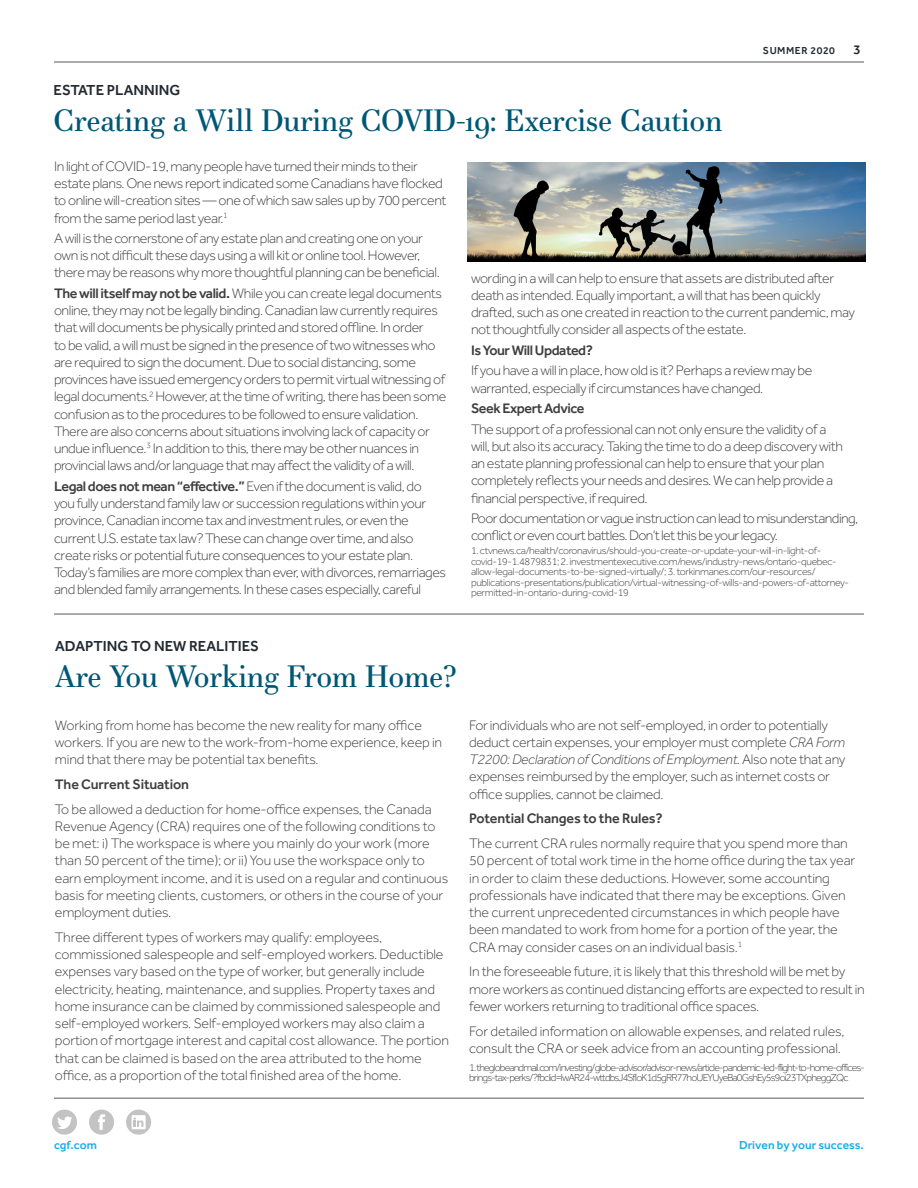
<style>
.page{position:relative;width:918px;height:1188px;background:#fff}
.page>*{position:absolute;margin:0;border:0;box-sizing:border-box;transform-origin:0 0}
.t1{font:30px "Essonnes Text";letter-spacing:-.01em;color:#005775}
.Title_Header{font:500 15px "Effra";color:#222a32}
.t2{font:300 14.25px/17.2px "Effra";letter-spacing:-.03em;color:#3e3e3f}
.t3{font:300 14.25px/17.2px "Effra";letter-spacing:-.01em;color:#3e3e3f}
.t4{font:500 14.25px "Effra";letter-spacing:-.01em;color:#3e3e3f}
.t5{font:500 14.25px "Effra";letter-spacing:-.03em;color:#3e3e3f}
.Title_Header-2{font:500 13.5px "Effra";color:#222a32}
.t6{font:500 12px "Effra";color:#1aade2}
.t7{font:300 10.5px/10.5px "Effra";letter-spacing:-.03em;color:#3e3e3f}
.t8{font:300 10.5px/10.5px "Effra";letter-spacing:-.08em;color:#3e3e3f}
.Title_Header-3{font:500 10.5px "Effra";letter-spacing:.05em;color:#222a32}
.s1{font-weight:500}
.s2{font-style:italic}
</style>
<div class="page">
<svg style="left:89px;top:1110px;width:25px;height:25px"></svg>
<svg style="left:126px;top:1110px;width:25px;height:25px"></svg>
<svg style="left:52px;top:1110px;width:25px;height:25px"></svg>
<hr style="left:54px;top:1098px;width:810px;height:1px;background:#231f20">
<hr style="left:54px;top:62px;width:810px;height:1px;background:#231f20">
<hr style="left:54px;top:614px;width:810px;height:1px;background:#231f20">
<img style="left:468px;top:163px;width:397px;height:98px">
<p class="Title_Header" style="left:54px;top:81px;width:128px">ESTATE PLANNING</p>
<p class="t1" style="left:54px;top:99px;width:671px">Creating a Will During COVID-19: Exercise Caution</p>
<p class="Title_Header-3" style="left:763px;top:44px;width:74px">SUMMER 2020</p>
<p class="Title_Header-2" style="left:854px;top:41px;width:9px">3</p>
<p class="t2" style="left:54px;top:157px;width:394px">In light of COVID-19, many people have turned their minds to their estate plans. One news report indicated some Canadians have flocked to online will-creation sites — one of which saw sales up by 700 percent from the same period last year.<sup>1</sup></p>
<p class="t2" style="left:54px;top:230px;width:387px">A will is the cornerstone of any estate plan and creating one on your own is not difficult these days using a will kit or online tool. However, there may be reasons why more thoughtful planning can be beneficial.</p>
<p class="t2" style="left:54px;top:285px;width:394px"><span class="s1">The will itself may not be valid.</span> While you can create legal documents online, they may not be legally binding. Canadian law currently requires that will documents be physically printed and stored offline. In order<br>to be valid, a will must be signed in the presence of two witnesses who are required to sign the document. Due to social distancing, some provinces have issued emergency orders to permit virtual witnessing of legal documents.<sup>2</sup> However, at the time of writing, there has been some confusion as to the procedures to be followed to ensure validation.<br>There are also concerns about situations involving lack of capacity or undue influence.<sup>3</sup> In addition to this, there may be other nuances in provincial laws and/or language that may affect the validity of a will.</p>
<p class="t2" style="left:54px;top:478px;width:394px"><span class="s1">Legal does not mean “effective.”</span> Even if the document is valid, do you fully understand family law or succession regulations within your province, Canadian income tax and investment rules, or even the current U.S. estate tax law? These can change over time, and also create risks or potential future consequences to your estate plan.<br>Today’s families are more complex than ever, with divorces, remarriages and blended family arrangements. In these cases especially, careful</p>
<p class="t2" style="left:471px;top:269px;width:386px">wording in a will can help to ensure that assets are distributed after death as intended. Equally important, a will that has been quickly drafted, such as one created in reaction to the current pandemic, may not thoughtfully consider all aspects of the estate.</p>
<p class="t5" style="left:471px;top:342px;width:124px">Is Your Will Updated?</p>
<p class="t2" style="left:471px;top:362px;width:343px">If you have a will in place, how old is it? Perhaps a review may be warranted, especially if circumstances have changed.</p>
<p class="t5" style="left:471px;top:400px;width:115px">Seek Expert Advice</p>
<p class="t2" style="left:471px;top:420px;width:373px">The support of a professional can not only ensure the validity of a will, but also its accuracy. Taking the time to do a deep discovery with an estate planning professional can help to ensure that your plan completely reflects your needs and desires. We can help provide a financial perspective, if required.</p>
<p class="t2" style="left:471px;top:510px;width:389px">Poor documentation or vague instruction can lead to misunderstanding, conflict or even court battles. Don’t let this be your legacy.</p>
<p class="t7" style="left:471px;top:545px;width:380px">1. ctvnews.ca/health/coronavirus/should-you-create-or-update-your-will-in-light-of&shy;covid-19-1.4879831; 2. investmentexecutive.com/news/industry-news/ontario-quebec&shy;allow-legal-documents-to-be-signed-virtually/; 3. torkinmanes.com/our-resources/ publications-presentations/publication/virtual-witnessing-of-wills-and-powers-of-attorney&shy;permitted-in-ontario-during-covid-19</p>
<p class="Title_Header" style="left:55px;top:637px;width:206px">ADAPTING TO NEW REALITIES</p>
<p class="t1" style="left:55px;top:655px;width:404px">Are You Working From Home?</p>
<p class="t3" style="left:55px;top:716px;width:389px">Working from home has become the new reality for many office workers. If you are new to the work-from-home experience, keep in mind that there may be potential tax benefits.</p>
<p class="t4" style="left:55px;top:775px;width:136px">The Current Situation</p>
<p class="t3" style="left:55px;top:800px;width:395px">To be allowed a deduction for home-office expenses, the Canada Revenue Agency (CRA) requires one of the following conditions to be met: i) The workspace is where you mainly do your work (more than 50 percent of the time); or ii) You use the workspace only to earn employment income, and it is used on a regular and continuous basis for meeting clients, customers, or others in the course of your employment duties.</p>
<p class="t3" style="left:55px;top:928px;width:396px">Three different types of workers may qualify: employees, commissioned salespeople and self-employed workers. Deductible expenses vary based on the type of worker, but generally include electricity, heating, maintenance, and supplies. Property taxes and home insurance can be claimed by commissioned salespeople and self-employed workers. Self-employed workers may also claim a portion of mortgage interest and capital cost allowance. The portion that can be claimed is based on the area attributed to the home office, as a proportion of the total finished area of the home.</p>
<p class="t2" style="left:469px;top:716px;width:378px">For individuals who are not self-employed, in order to potentially deduct certain expenses, your employer must complete <span class="s2">CRA Form T2200: Declaration of Conditions of Employment.</span> Also note that any expenses reimbursed by the employer, such as internet costs or office supplies, cannot be claimed.</p>
<p class="t4" style="left:469px;top:810px;width:195px">Potential Changes to the Rules?</p>
<p class="t3" style="left:469px;top:835px;width:388px">The current CRA rules normally require that you spend more than 50 percent of total work time in the home office during the tax year in order to claim these deductions. However, some accounting professionals have indicated that there may be exceptions. Given the current unprecedented circumstances in which people have been mandated to work from home for a portion of the year, the CRA may consider cases on an individual basis.<sup>1</sup></p>
<p class="t2" style="left:469px;top:963px;width:397px">In the foreseeable future, it is likely that this threshold will be met by more workers as continued distancing efforts are expected to result in fewer workers returning to traditional office spaces.</p>
<p class="t3" style="left:469px;top:1022px;width:377px">For detailed information on allowable expenses, and related rules, consult the CRA or seek advice from an accounting professional.</p>
<p class="t8" style="left:469px;top:1062px;width:397px">1.theglobeandmail.com/investing/globe-advisor/advisor-news/article-pandemic-led-flight-to-home-offices&shy;brings-tax-perks/?fbclid=IwAR24-wttdbsJ4SfIoK1d5gRR77hoUEYUyeBa0GshEy5s9oi23TXpheggZQc</p>
<p class="t6" style="left:54px;top:1138px;width:45px">cgf.com</p>
<p class="t6" style="left:739px;top:1138px;width:126px">Driven by your success.</p>
</div>
